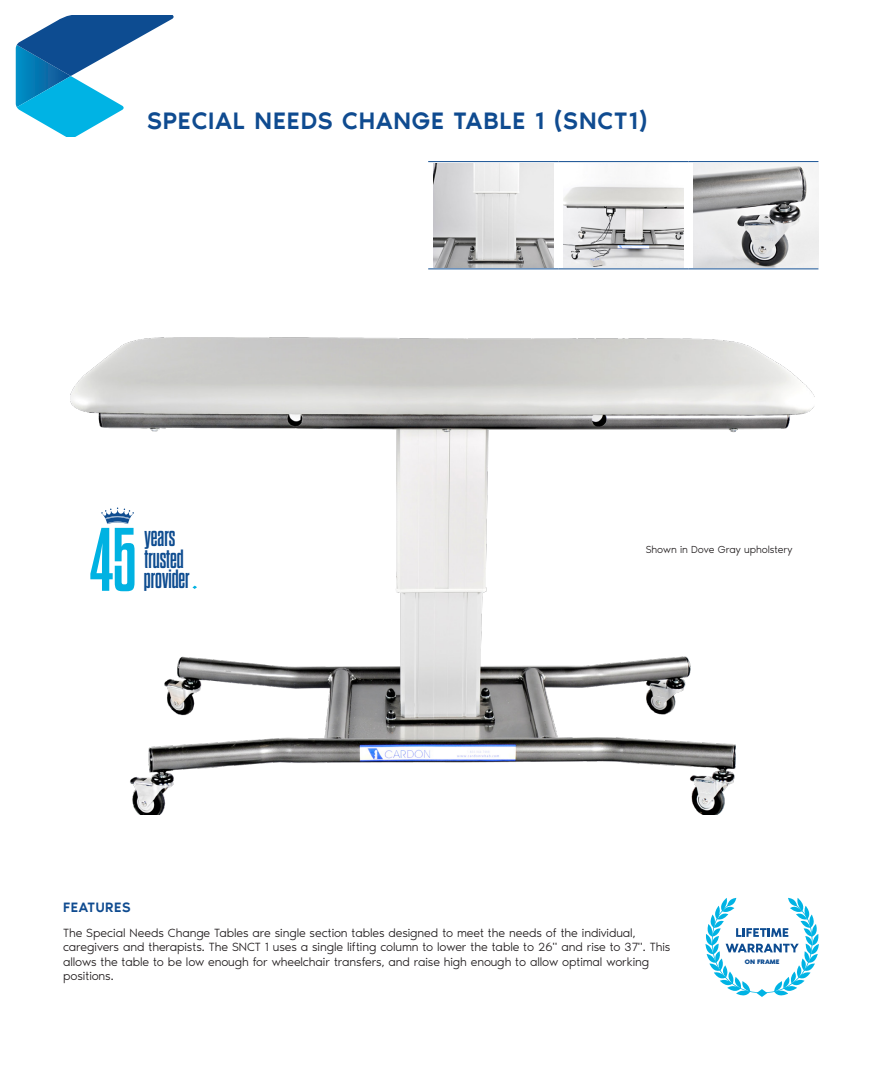
<style>
.page{position:relative;width:882px;height:1071px;background:#fff}
.page>*{position:absolute;margin:0;border:0;box-sizing:border-box;transform-origin:0 0}
.t1{font:700 89.95px "Dharma Gothic M";color:#00b2e2}
.t2{font:700 26.43px/22.8px "Dharma Gothic M";color:#0e4c90}
.Heading_1{font:500 24.5px "Noir Pro";letter-spacing:.04em;color:#0f4b90}
.Heading_3{font:500 14px "Noir Pro";letter-spacing:.04em;color:#0f4b90}
.Body_text_10_12{font:300 12.25px/14.5px "Noir Pro";letter-spacing:-.01em;color:#231f20}
.Captions_centered{font:300 10.5px "Noir Pro";letter-spacing:-.01em;color:#231f20}
.t3{font:700 6.65px "Noir Pro";color:#0d4c91}
</style>
<div class="page">
<svg style="left:16px;top:16px;width:158px;height:121px"></svg>
<img style="left:70px;top:338px;width:745px;height:476px">
<hr style="left:428px;top:161px;width:130px;height:1px;background:#0f4b90">
<hr style="left:558px;top:161px;width:130px;height:1px;background:#0f4b90">
<hr style="left:688px;top:161px;width:130px;height:1px;background:#0f4b90">
<hr style="left:428px;top:268px;width:130px;height:1px;background:#0f4b90">
<hr style="left:558px;top:268px;width:130px;height:1px;background:#0f4b90">
<hr style="left:688px;top:268px;width:130px;height:1px;background:#0f4b90">
<img style="left:433px;top:163px;width:120px;height:104px">
<img style="left:564px;top:184px;width:119px;height:83px">
<img style="left:694px;top:163px;width:124px;height:104px">
<svg style="left:192px;top:586px;width:5px;height:3px"></svg>
<svg style="left:101px;top:508px;width:33px;height:16px"></svg>
<svg style="left:705px;top:898px;width:114px;height:99px"></svg>
<p class="Heading_1" style="left:147px;top:101px;width:502px">SPECIAL NEEDS CHANGE TABLE 1 (SNCT1)</p>
<p class="t1" style="left:90px;top:517px;width:48px">45</p>
<p class="t2" style="left:144px;top:526px;width:41px">years trusted</p>
<p class="t2" style="left:144px;top:568px;width:47px">provider</p>
<p class="Captions_centered" style="left:646px;top:542px;width:148px">Shown in Dove Gray upholstery</p>
<p class="Heading_3" style="left:63px;top:896px;width:69px">FEATURES</p>
<p class="Body_text_10_12" style="left:63px;top:925px;width:609px">The Special Needs Change Tables are single section tables designed to meet the needs of the individual, caregivers and therapists. The SNCT 1 uses a single lifting column to lower the table to 26" and rise to 37". This allows the table to be low enough for wheelchair transfers, and raise high enough to allow optimal working positions.</p>
<p class="t3" style="left:745px;top:956px;width:36px">ON FRAME</p>
</div>
